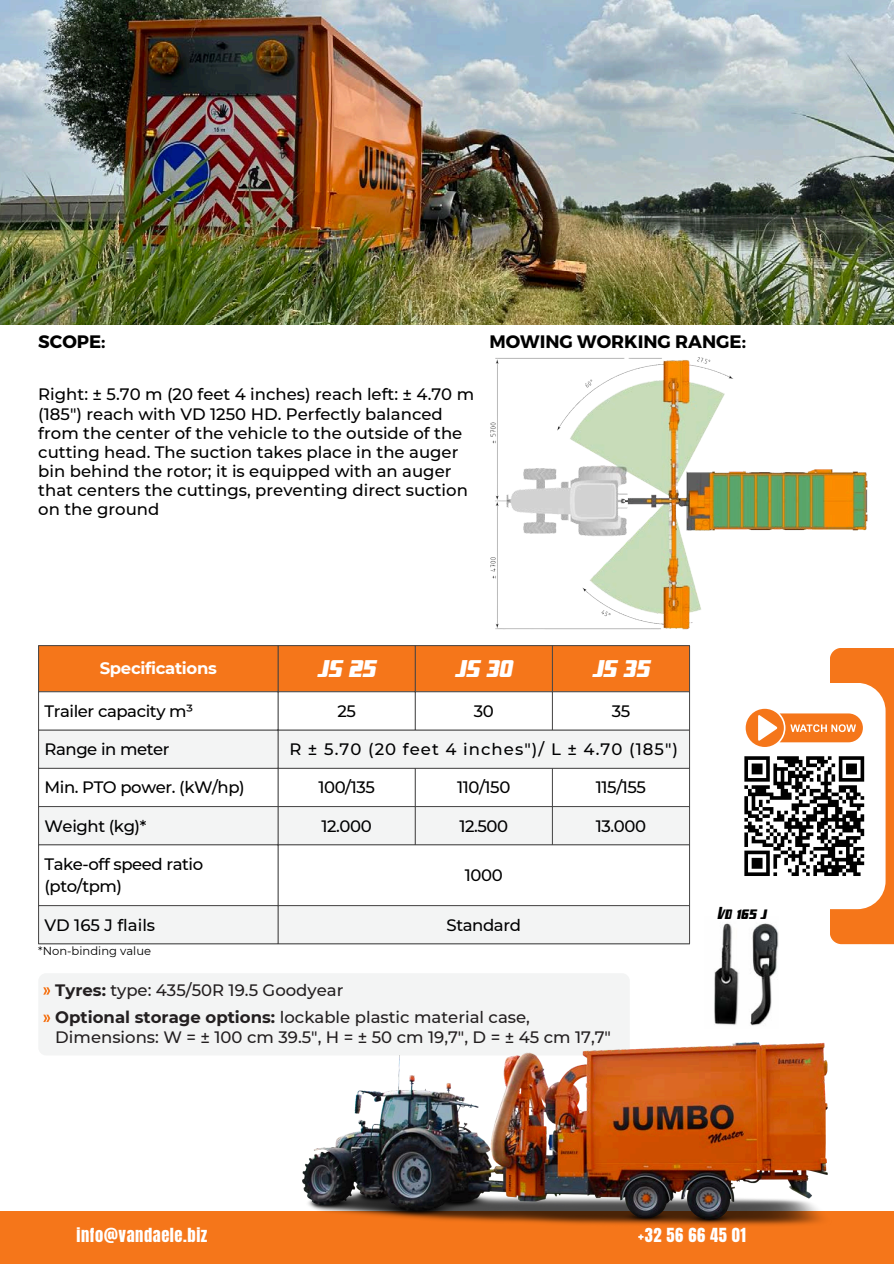
<style>
.page{position:relative;width:894px;height:1264px;background:#fff}
.page>*{position:absolute;margin:0;border:0;box-sizing:border-box;transform-origin:0 0}
.t1{font:900 24px "Vandaele";letter-spacing:-.02em;color:#fff}
.t2{font:700 18px "Montserrat";color:#000}
.t3{font:500 16.5px/19.2px "Montserrat";color:#000}
.t4{font:500 16.5px/22.5px "Montserrat";letter-spacing:-.025em;color:#000001}
.t5{font:500 16.5px/19.2px "Montserrat";color:#231f20}
.t6{font:500 16.5px "Montserrat";letter-spacing:.065em;color:#000001}
.t7{font:16.5px "Anton";letter-spacing:.035em;color:#fff}
.t8{font:700 16.5px "Montserrat";letter-spacing:-.02em;color:#fff}
.t9{font:500 16.5px "Montserrat";color:#000001}
.t10{font:900 13.5px "Vandaele";color:#000}
.t11{font:11.55px "Montserrat";color:#000}
.s1{font-weight:700}
</style>
<div class="page">
<div style="left:0;top:1210px;width:893px;height:53px;background:#f5761a"></div>
<div style="left:39px;top:646px;width:650px;height:45px;background:#f5761a"></div>
<svg style="left:39px;top:692px;width:650px;height:37px"></svg>
<svg style="left:39px;top:730px;width:650px;height:213px;fill:#f3f4f4"></svg>
<hr style="left:38px;top:646px;width:1px;height:297px;background:#494848">
<hr style="left:278px;top:646px;width:1px;height:297px;background:#494848">
<hr style="left:415px;top:646px;width:1px;height:83px;background:#494848">
<hr style="left:415px;top:768px;width:1px;height:76px;background:#494848">
<hr style="left:552px;top:646px;width:1px;height:83px;background:#494848">
<hr style="left:552px;top:768px;width:1px;height:76px;background:#494848">
<hr style="left:689px;top:646px;width:1px;height:297px;background:#494848">
<hr style="left:38px;top:645px;width:651px;height:1px;background:#494848">
<hr style="left:38px;top:691px;width:651px;height:1px;background:#494848">
<hr style="left:38px;top:729px;width:651px;height:1px;background:#494848">
<hr style="left:38px;top:768px;width:651px;height:1px;background:#494848">
<hr style="left:38px;top:806px;width:651px;height:1px;background:#494848">
<hr style="left:38px;top:844px;width:651px;height:1px;background:#494848">
<hr style="left:38px;top:905px;width:651px;height:1px;background:#494848">
<hr style="left:38px;top:943px;width:651px;height:1px;background:#494848">
<img style="left:490px;top:358px;width:378px;height:272px">
<div style="left:38px;top:973px;width:591px;height:82px;background:#f3f4f4;border-radius:8px"></div>
<svg style="left:43px;top:987px;width:7px;height:7px"></svg>
<svg style="left:43px;top:1014px;width:7px;height:8px"></svg>
<img style="left:0;top:0;width:893px;height:324px">
<svg style="left:744px;top:648px;width:149px;height:296px"></svg>
<img style="left:280px;top:1042px;width:598px;height:184px">
<img style="left:714px;top:923px;width:25px;height:102px">
<img style="left:744px;top:916px;width:34px;height:110px">
<p class="t2" style="left:38px;top:330px;width:69px">SCOPE:</p>
<h4 class="t3" style="left:38px;top:385px;width:437px">Right: ± 5.70 m (20 feet 4 inches) reach left: ± 4.70 m (185") reach with VD 1250 HD. Perfectly balanced from the center of the vehicle to the outside of the cutting head. The suction takes place in the auger bin behind the rotor; it is equipped with an auger that centers the cuttings, preventing direct suction on the ground</h4>
<p class="t2" style="left:489px;top:330px;width:258px">MOWING WORKING RANGE:</p>
<h1 class="t8" style="left:100px;top:658px;width:119px">Specifications</h1>
<p class="t1" style="left:317px;top:653px;width:60px">JS 25</p>
<p class="t1" style="left:455px;top:653px;width:59px">JS 30</p>
<p class="t1" style="left:592px;top:653px;width:59px">JS 35</p>
<p class="t4" style="left:44px;top:699px;width:150px">Trailer capacity m³</p>
<p class="t4" style="left:337px;top:699px;width:20px">25</p>
<p class="t4" style="left:473px;top:699px;width:22px">30</p>
<p class="t4" style="left:611px;top:699px;width:20px">35</p>
<p class="t4" style="left:44px;top:738px;width:127px">Range in meter</p>
<p class="t6" style="left:289px;top:739px;width:390px">R ± 5.70 (20 feet 4 inches")/ L ± 4.70 (185")</p>
<p class="t4" style="left:44px;top:776px;width:202px">Min. PTO power. (kW/hp)</p>
<p class="t4" style="left:318px;top:776px;width:58px">100/135</p>
<p class="t4" style="left:457px;top:776px;width:55px">110/150</p>
<p class="t4" style="left:595px;top:776px;width:52px">115/155</p>
<p class="t4" style="left:44px;top:814px;width:103px">Weight (kg)*</p>
<p class="t4" style="left:321px;top:814px;width:52px">12.000</p>
<p class="t4" style="left:459px;top:814px;width:50px">12.500</p>
<p class="t4" style="left:595px;top:814px;width:52px">13.000</p>
<p class="t4" style="left:44px;top:852px;width:160px">Take-off speed ratio (pto/tpm)</p>
<p class="t4" style="left:464px;top:864px;width:39px">1000</p>
<p class="t9" style="left:44px;top:914px;width:112px">VD 165 J flails</p>
<p class="t4" style="left:446px;top:913px;width:76px">Standard</p>
<p class="t11" style="left:38px;top:944px;width:114px">*Non-binding value</p>
<p class="t5" style="left:55px;top:980px;width:289px"><span class="s1">Tyres:</span> type: 435/50R 19.5 Goodyear</p>
<p class="t5" style="left:55px;top:1007px;width:557px"><span class="s1">Optional storage options:</span> lockable plastic material case,<br>Dimensions: W = ± 100 cm 39.5", H = ± 50 cm 19,7", D = ± 45 cm 17,7"</p>
<p class="t10" style="left:716px;top:907px;width:52px">VD 165 J</p>
<h1 class="t7" style="left:77px;top:1222px;width:132px">info@vandaele.biz</h1>
<h2 class="t7" style="left:638px;top:1222px;width:109px">+32 56 66 45 01</h2>
</div>
